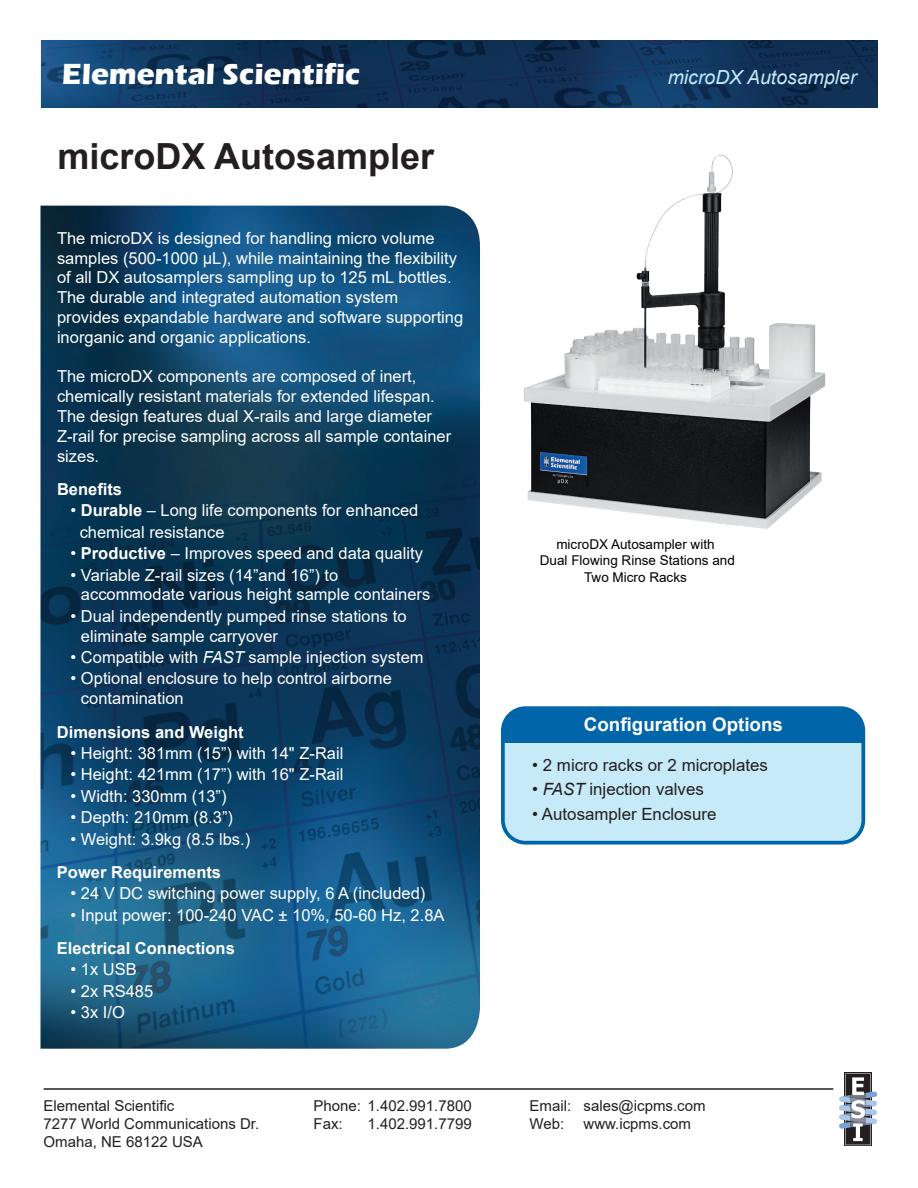
<style>
.page{position:relative;width:918px;height:1188px;background:#fff}
.page>*{position:absolute;margin:0;border:0;box-sizing:border-box;transform-origin:0 0}
.t1{font:700 36px "Arial";color:#231f20}
.t2{font:700 30px "Eras ITC";color:#fff}
.t3{font:italic 19.5px "Arial";color:#c7eaf8}
.t4{font:700 18.75px "Arial";color:#fff}
.t5{font:16.8px "Arial";color:#231f20}
.t6{font:16.5px/19.8px "Arial";color:#fff}
.t7{font:700 16.5px "Arial";color:#fff}
.t8{font:15px "Arial";color:#231f20}
.t9{font:13.5px/16.5px "Arial";color:#000;text-align:center}
.s1{font-weight:700}
.s2{font-style:italic}
</style>
<div class="page">
<img style="left:40px;top:40px;width:838px;height:67px">
<img style="left:40px;top:206px;width:440px;height:843px">
<div style="left:503px;top:708px;width:360px;height:135px;background:#c7eaf8;border-radius:22px"></div>
<div style="left:503px;top:709px;width:360px;height:33px;background:#0065a9"></div>
<div style="left:501px;top:706px;width:364px;height:139px;border:4px solid #0065a9;border-radius:22px"></div>
<hr style="left:44px;top:1088px;width:789px;height:2px;background:#231f20">
<svg style="left:844px;top:1072px;width:28px;height:74px"></svg>
<svg style="left:839px;top:1073px;width:38px;height:72px"></svg>
<img style="left:524px;top:155px;width:302px;height:374px">
<h2 class="t2" style="left:62px;top:56px;width:300px">Elemental Scientific</h2>
<h1 class="t1" style="left:57px;top:131px;width:378px">microDX Autosampler</h1>
<p class="t6" style="left:57px;top:228px;width:408px">The microDX is designed for handling micro volume samples (500-1000 µL), while maintaining the flexibility of all DX autosamplers sampling up to 125 mL bottles.<br>The durable and integrated automation system provides expandable hardware and software supporting inorganic and organic applications.</p>
<p class="t6" style="left:57px;top:367px;width:396px">The microDX components are composed of inert, chemically resistant materials for extended lifespan.<br>The design features dual X-rails and large diameter Z-rail for precise sampling across all sample container sizes.</p>
<p class="t7" style="left:57px;top:477px;width:67px">Benefits</p>
<p class="t6" style="left:80px;top:500px;width:340px;line-height:21.5px;text-indent:-9px">• <span class="s1">Durable</span> – Long life components for enhanced chemical resistance</p>
<p class="t6" style="left:70px;top:543px;width:354px">• <span class="s1">Productive</span> – Improves speed and data quality</p>
<p class="t6" style="left:81px;top:565px;width:351px;text-indent:-10px">• Variable Z-rail sizes (14”and 16”) to accommodate various height sample containers</p>
<p class="t6" style="left:81px;top:606px;width:327px;text-indent:-10px">• Dual independently pumped rinse stations to eliminate sample carryover</p>
<p class="t6" style="left:70px;top:647px;width:355px">• Compatible with <span class="s2">FAST</span> sample injection system</p>
<p class="t6" style="left:81px;top:669px;width:312px;text-indent:-10px">• Optional enclosure to help control airborne contamination</p>
<p class="t7" style="left:57px;top:720px;width:188px">Dimensions and Weight</p>
<p class="t6" style="left:70px;top:743px;width:274px">• Height: 381mm (15”) with 14" Z-Rail</p>
<p class="t6" style="left:70px;top:765px;width:274px">• Height: 421mm (17”) with 16" Z-Rail</p>
<p class="t6" style="left:70px;top:786px;width:158px">• Width: 330mm (13”)</p>
<p class="t6" style="left:70px;top:807px;width:164px">• Depth: 210mm (8.3”)</p>
<p class="t6" style="left:70px;top:829px;width:181px">• Weight: 3.9kg (8.5 lbs.)</p>
<p class="t7" style="left:57px;top:860px;width:166px">Power Requirements</p>
<p class="t6" style="left:70px;top:884px;width:356px">• 24 V DC switching power supply, 6 A (included)</p>
<p class="t6" style="left:70px;top:905px;width:376px">• Input power: 100-240 VAC ± 10%, 50-60 Hz, 2.8A</p>
<p class="t7" style="left:57px;top:937px;width:179px">Electrical Connections</p>
<p class="t6" style="left:70px;top:960px;width:68px">• 1x USB</p>
<p class="t6" style="left:70px;top:981px;width:84px">• 2x RS485</p>
<p class="t6" style="left:70px;top:1003px;width:56px">• 3x I/O</p>
<p class="t3" style="left:668px;top:64px;width:190px">microDX Autosampler</p>
<p class="t9" style="left:540px;top:536px;width:197px">microDX Autosampler with<br>Dual Flowing Rinse Stations and<br>Two Micro Racks</p>
<p class="t4" style="left:584px;top:711px;width:200px">Configuration Options</p>
<p class="t5" style="left:532px;top:753px;width:237px">• 2 micro racks or 2 microplates</p>
<p class="t5" style="left:532px;top:778px;width:173px">• <span class="s2">FAST</span> injection valves</p>
<p class="t5" style="left:532px;top:802px;width:186px">• Autosampler Enclosure</p>
<p class="t8" style="left:44px;top:1096px;width:132px">Elemental Scientific</p>
<p class="t8" style="left:314px;top:1096px;width:160px">Phone: 1.402.991.7800</p>
<p class="t8" style="left:530px;top:1096px;width:177px">Email: sales@icpms.com</p>
<p class="t8" style="left:44px;top:1114px;width:217px">7277 World Communications Dr.</p>
<p class="t8" style="left:314px;top:1114px;width:31px">Fax:</p>
<p class="t8" style="left:368px;top:1114px;width:106px">1.402.991.7799</p>
<p class="t8" style="left:530px;top:1114px;width:36px">Web:</p>
<p class="t8" style="left:584px;top:1114px;width:109px">www.icpms.com</p>
<p class="t8" style="left:44px;top:1132px;width:161px">Omaha, NE 68122 USA</p>
</div>
